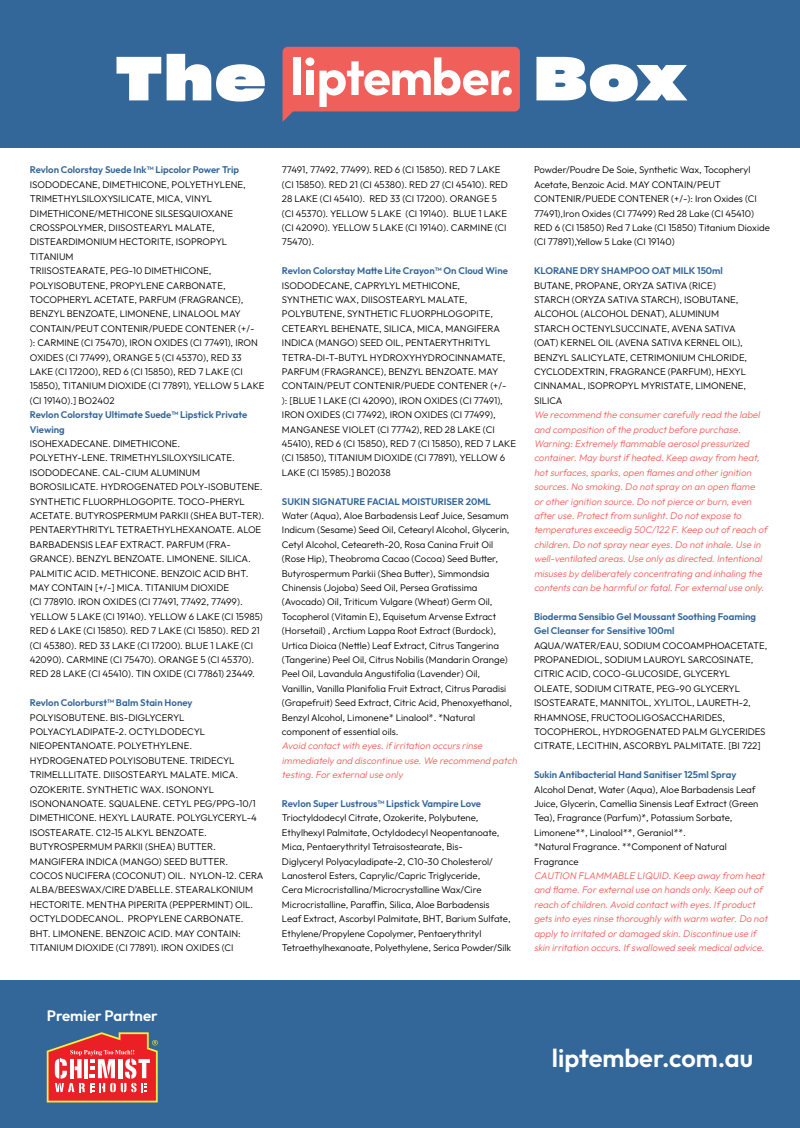
<style>
.page{position:relative;width:800px;height:1128px;background:#fff}
.page>*{position:absolute;margin:0;border:0;box-sizing:border-box;transform-origin:0 0}
.t1{font:60.52px "Sharp Grotesk Bold 25";letter-spacing:.025em;color:#fff}
.t2{font:600 25.36px "Outfit";color:#fff}
.t3{font:600 15.04px "Outfit";color:#fff}
.t4{font:300 9.6px/14.4px "Outfit";color:#000}
.t5{font:italic 300 9.6px/14.4px "Outfit";color:#f15f5a}
.t6{font:600 9.6px/14.4px "Outfit";color:#369}
</style>
<div class="page">
<div style="left:0;top:0;width:800px;height:148px;background:#369"></div>
<div style="left:0;top:980px;width:800px;height:148px;background:#369"></div>
<svg style="left:283px;top:47px;width:237px;height:75px;background:#d98285"></svg>
<svg style="left:47px;top:1032px;width:111px;height:70px;background:#de615d"></svg>
<h1 class="t1" style="left:115px;top:28px;width:152px">The</h1>
<h1 class="t1" style="left:534px;top:28px;width:152px">Box</h1>
<p class="t6" style="left:30px;top:163px;width:211px">Revlon Colorstay Suede Ink™ Lipcolor Power Trip</p>
<p class="t4" style="left:30px;top:177px;width:236px">ISODODECANE, DIMETHICONE, POLYETHYLENE, TRIMETHYLSILOXYSILICATE, MICA, VINYL DIMETHICONE/METHICONE SILSESQUIOXANE CROSSPOLYMER, DIISOSTEARYL MALATE, DISTEARDIMONIUM HECTORITE, ISOPROPYL TITANIUM<br>TRIISOSTEARATE, PEG-10 DIMETHICONE, POLYISOBUTENE, PROPYLENE CARBONATE, TOCOPHERYL ACETATE, PARFUM (FRAGRANCE), BENZYL BENZOATE, LIMONENE, LINALOOL MAY CONTAIN/PEUT CONTENIR/PUEDE CONTENER (+/-<br>): CARMINE (CI 75470), IRON OXIDES (CI 77491), IRON OXIDES (CI 77499), ORANGE 5 (CI 45370), RED 33<br>LAKE (CI 17200), RED 6 (CI 15850), RED 7 LAKE (CI 15850), TITANIUM DIOXIDE (CI 77891), YELLOW 5 LAKE (CI 19140).] BO2402</p>
<p class="t6" style="left:30px;top:408px;width:219px">Revlon Colorstay Ultimate Suede™ Lipstick Private<br>Viewing</p>
<p class="t4" style="left:30px;top:437px;width:236px">ISOHEXADECANE. DIMETHICONE.<br>POLYETHY-LENE. TRIMETHYLSILOXYSILICATE.<br>ISODODECANE. CAL-CIUM ALUMINUM BOROSILICATE. HYDROGENATED POLY-ISOBUTENE.<br>SYNTHETIC FLUORPHLOGOPITE. TOCO-PHERYL ACETATE. BUTYROSPERMUM PARKII (SHEA BUT-TER).<br>PENTAERYTHRITYL TETRAETHYLHEXANOATE. ALOE BARBADENSIS LEAF EXTRACT. PARFUM (FRA-GRANCE). BENZYL BENZOATE. LIMONENE. SILICA.<br>PALMITIC ACID. METHICONE. BENZOIC ACID BHT.<br>MAY CONTAIN [+/-] MICA. TITANIUM DIOXIDE<br>(CI 778910. IRON OXIDES (CI 77491, 77492, 77499).<br>YELLOW 5 LAKE (CI 19140). YELLOW 6 LAKE (CI 15985)<br>RED 6 LAKE (CI 15850). RED 7 LAKE (CI 15850). RED 21 (CI 45380). RED 33 LAKE (CI 17200). BLUE 1 LAKE (CI 42090). CARMINE (CI 75470). ORANGE 5 (CI 45370).<br>RED 28 LAKE (CI 45410). TIN OXIDE (CI 77861) 23449.</p>
<p class="t6" style="left:30px;top:696px;width:164px">Revlon Colorburst™ Balm Stain Honey</p>
<p class="t4" style="left:30px;top:710px;width:235px">POLYISOBUTENE. BIS-DIGLYCERYL POLYACYLADIPATE-2. OCTYLDODECYL NIEOPENTANOATE. POLYETHYLENE.<br>HYDROGENATED POLYISOBUTENE. TRIDECYL TRIMELLLITATE. DIISOSTEARYL MALATE. MICA.<br>OZOKERITE. SYNTHETIC WAX. ISONONYL ISONONANOATE. SQUALENE. CETYL PEG/PPG-10/1<br>DIMETHICONE. HEXYL LAURATE. POLYGLYCERYL-4<br>ISOSTEARATE. C12-15 ALKYL BENZOATE.<br>BUTYROSPERMUM PARKII (SHEA) BUTTER.<br>MANGIFERA INDICA (MANGO) SEED BUTTER.<br>COCOS NUCIFERA (COCONUT) OIL. NYLON-12. CERA ALBA/BEESWAX/CIRE D’ABELLE. STEARALKONIUM HECTORITE. MENTHA PIPERITA (PEPPERMINT) OIL.<br>OCTYLDODECANOL. PROPYLENE CARBONATE.<br>BHT. LIMONENE. BENZOIC ACID. MAY CONTAIN:<br>TITANIUM DIOXIDE (CI 77891). IRON OXIDES (CI</p>
<p class="t4" style="left:282px;top:163px;width:228px">77491, 77492, 77499). RED 6 (CI 15850). RED 7 LAKE (CI 15850). RED 21 (CI 45380). RED 27 (CI 45410). RED 28 LAKE (CI 45410). RED 33 (CI 17200). ORANGE 5 (CI 45370). YELLOW 5 LAKE (CI 19140). BLUE 1 LAKE (CI 42090). YELLOW 5 LAKE (CI 19140). CARMINE (CI 75470).</p>
<p class="t6" style="left:282px;top:264px;width:228px">Revlon Colorstay Matte Lite Crayon™ On Cloud Wine</p>
<p class="t4" style="left:282px;top:278px;width:236px">ISODODECANE, CAPRYLYL METHICONE,<br>SYNTHETIC WAX, DIISOSTEARYL MALATE, POLYBUTENE, SYNTHETIC FLUORPHLOGOPITE, CETEARYL BEHENATE, SILICA, MICA, MANGIFERA INDICA (MANGO) SEED OIL, PENTAERYTHRITYL TETRA-DI-T-BUTYL HYDROXYHYDROCINNAMATE, PARFUM (FRAGRANCE), BENZYL BENZOATE. MAY CONTAIN/PEUT CONTENIR/PUEDE CONTENER (+/-<br>): [BLUE 1 LAKE (CI 42090), IRON OXIDES (CI 77491), IRON OXIDES (CI 77492), IRON OXIDES (CI 77499), MANGANESE VIOLET (CI 77742), RED 28 LAKE (CI 45410), RED 6 (CI 15850), RED 7 (CI 15850), RED 7 LAKE (CI 15850), TITANIUM DIOXIDE (CI 77891), YELLOW 6<br>LAKE (CI 15985).] B02038</p>
<p class="t6" style="left:282px;top:494px;width:210px">SUKIN SIGNATURE FACIAL MOISTURISER 20ML</p>
<p class="t4" style="left:282px;top:509px;width:232px">Water (Aqua), Aloe Barbadensis Leaf Juice, Sesamum Indicum (Sesame) Seed Oil, Cetearyl Alcohol, Glycerin, Cetyl Alcohol, Ceteareth-20, Rosa Canina Fruit Oil (Rose Hip), Theobroma Cacao (Cocoa) Seed Butter, Butyrospermum Parkii (Shea Butter), Simmondsia Chinensis (Jojoba) Seed Oil, Persea Gratissima (Avocado) Oil, Triticum Vulgare (Wheat) Germ Oil, Tocopherol (Vitamin E), Equisetum Arvense Extract (Horsetail) , Arctium Lappa Root Extract (Burdock), Urtica Dioica (Nettle) Leaf Extract, Citrus Tangerina (Tangerine) Peel Oil, Citrus Nobilis (Mandarin Orange)<br>Peel Oil, Lavandula Angustifolia (Lavender) Oil, Vanillin, Vanilla Planifolia Fruit Extract, Citrus Paradisi (Grapefruit) Seed Extract, Citric Acid, Phenoxyethanol, Benzyl Alcohol, Limonene* Linalool*. *Natural component of essential oils.</p>
<p class="t5" style="left:282px;top:739px;width:239px">Avoid contactwith eyes.ifirritation occurs rinse immediately and discontinue use.We recommend patch testing.Forexternaluse only</p>
<p class="t6" style="left:282px;top:797px;width:201px">Revlon Super Lustrous™ Lipstick Vampire Love</p>
<p class="t4" style="left:282px;top:811px;width:231px">Trioctyldodecyl Citrate, Ozokerite, Polybutene, Ethylhexyl Palmitate, Octyldodecyl Neopentanoate, Mica, Pentaerythrityl Tetraisostearate, Bis-<br>Diglyceryl Polyacyladipate-2, C10-30 Cholesterol/ Lanosterol Esters, Caprylic/Capric Triglyceride,<br>Cera Microcristallina/Microcrystalline Wax/Cire Microcristalline, Paraffin, Silica, Aloe Barbadensis Leaf Extract, Ascorbyl Palmitate, BHT, Barium Sulfate, Ethylene/Propylene Copolymer, Pentaerythrityl Tetraethylhexanoate, Polyethylene, Serica Powder/Silk</p>
<p class="t4" style="left:534px;top:163px;width:237px">Powder/Poudre De Soie, Synthetic Wax, Tocopheryl Acetate, Benzoic Acid. MAY CONTAIN/PEUT CONTENIR/PUEDE CONTENER (+/-): Iron Oxides (CI 77491),Iron Oxides (CI 77499) Red 28 Lake (CI 45410)<br>RED 6 (CI 15850) Red 7 Lake (CI 15850) Titanium Dioxide (CI 77891),Yellow 5 Lake (CI 19140)</p>
<p class="t6" style="left:534px;top:264px;width:190px">KLORANE DRY SHAMPOO OAT MILK 150ml</p>
<p class="t4" style="left:534px;top:278px;width:215px">BUTANE, PROPANE, ORYZA SATIVA (RICE)<br>STARCH (ORYZA SATIVA STARCH), ISOBUTANE, ALCOHOL (ALCOHOL DENAT), ALUMINUM STARCH OCTENYLSUCCINATE, AVENA SATIVA (OAT) KERNEL OIL (AVENA SATIVA KERNEL OIL), BENZYL SALICYLATE, CETRIMONIUM CHLORIDE, CYCLODEXTRIN, FRAGRANCE (PARFUM), HEXYL CINNAMAL, ISOPROPYL MYRISTATE, LIMONENE, SILICA</p>
<p class="t5" style="left:534px;top:408px;width:237px">We recommend the consumercarefully read the label and composition ofthe productbefore purchase.<br>Warning:Extremely flammable aerosolpressurized container.May burstifheated.Keep away from heat, hotsurfaces,sparks,open flames and otherignition sources.No smoking.Do notspray on an open flame orotherignition source.Do notpierce orburn,even afteruse.Protectfrom sunlight.Do notexpose to temperatures exceedig 50C/122 F.Keep outofreach of children.Do notspray neareyes.Do notinhale.Use in well-ventilated areas.Use only as directed.Intentional misuses by deliberately concentrating and inhaling the contents can be harmfulorfatal.Forexternaluse only.</p>
<p class="t6" style="left:534px;top:610px;width:224px">Bioderma Sensibio Gel Moussant Soothing Foaming<br>Gel Cleanser for Sensitive 100ml</p>
<p class="t4" style="left:534px;top:638px;width:235px">AQUA/WATER/EAU, SODIUM COCOAMPHOACETATE, PROPANEDIOL, SODIUM LAUROYL SARCOSINATE, CITRIC ACID, COCO-GLUCOSIDE, GLYCERYL OLEATE, SODIUM CITRATE, PEG-90 GLYCERYL ISOSTEARATE, MANNITOL, XYLITOL, LAURETH-2, RHAMNOSE, FRUCTOOLIGOSACCHARIDES, TOCOPHEROL, HYDROGENATED PALM GLYCERIDES CITRATE, LECITHIN, ASCORBYL PALMITATE. [BI 722]</p>
<p class="t6" style="left:534px;top:768px;width:204px">Sukin Antibacterial Hand Sanitiser 125ml Spray</p>
<p class="t4" style="left:534px;top:782px;width:226px">Alcohol Denat, Water (Aqua), Aloe Barbadensis Leaf Juice, Glycerin, Camellia Sinensis Leaf Extract (Green Tea), Fragrance (Parfum)*, Potassium Sorbate, Limonene**, Linalool**, Geraniol**.<br>*Natural Fragrance. **Component of Natural Fragrance</p>
<p class="t5" style="left:534px;top:869px;width:237px">CAUTION FLAMMABLE LIQUID.Keep away from heat and flame.Forexternaluse on hands only.Keep outof reach ofchildren.Avoid contactwith eyes.Ifproduct gets into eyes rinse thoroughly with warm water.Do not apply to irritated ordamaged skin.Discontinue use if skin irritation occurs.Ifswallowed seek medicaladvice.</p>
<h3 class="t3" style="left:47px;top:1006px;width:112px">Premier Partner</h3>
<h2 class="t2" style="left:552px;top:1041px;width:203px">liptember.com.au</h2>
</div>
